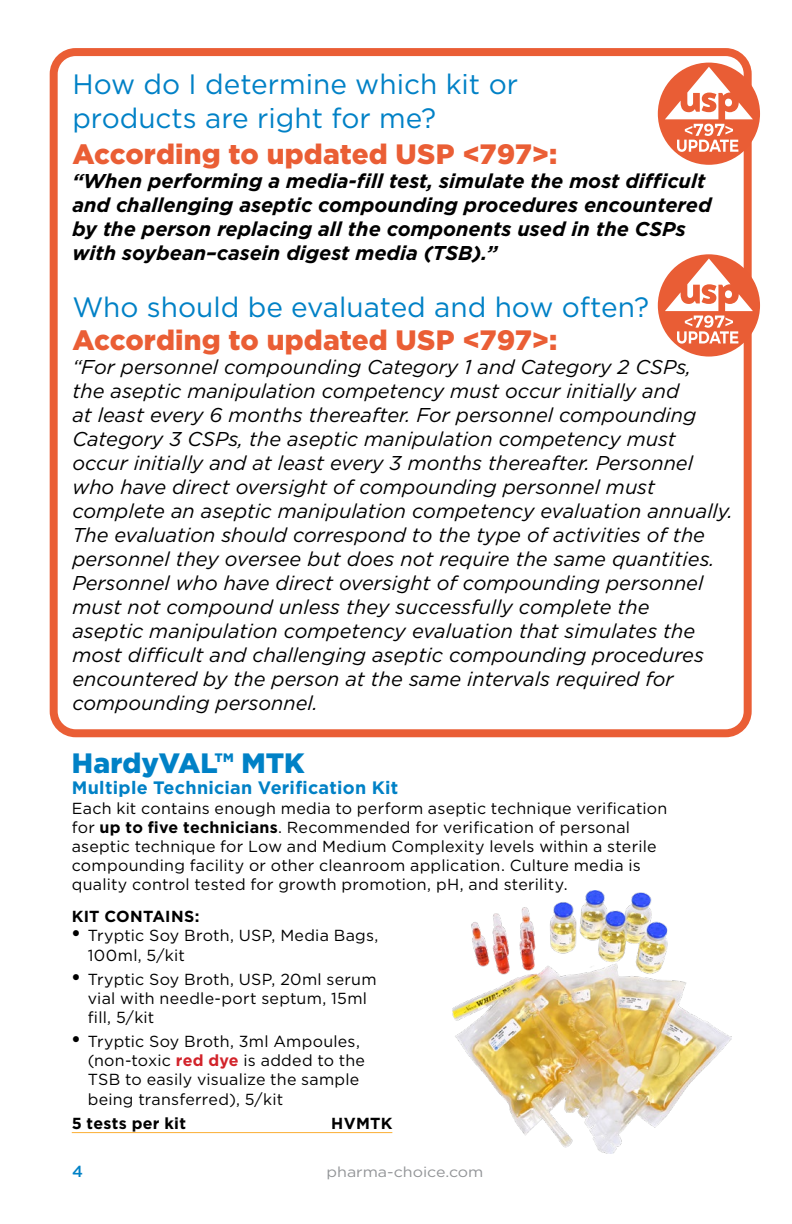
<style>
.page{position:relative;width:792px;height:1224px;background:#fff}
.page>*{position:absolute;margin:0;border:0;box-sizing:border-box;transform-origin:0 0}
.t1{font:28px/33.6px "Gotham";color:#0081c6}
.t2{font:900 28px "Gotham";letter-spacing:.005em;color:#ea5e35}
.t3{font:900 28px "Gotham";letter-spacing:-.005em;color:#0081c6}
.t4{font:italic 20px/24px "Gotham";color:#000}
.t5{font:italic 700 20px/24px "Gotham";color:#000}
.t6{font:700 18px "Gotham";letter-spacing:.015em;color:#0081c6}
.t7{font:16px/19.2px "Gotham";letter-spacing:.015em;color:#000}
.t8{font:700 16px "Gotham";letter-spacing:.015em;color:#000}
.t9{font:500 16px "Gotham";color:#0081c6}
.t10{font:14.4px "Gotham";color:#939598;scale:1.11 1}
.s1{font-weight:700}
.s2{font-family:"Times New Roman";font-size:24px}
.s3{font-weight:700;color:#d2232a}
</style>
<div class="page">
<div style="left:50px;top:48px;width:702px;height:689px;border:8px solid #ea5e35;border-radius:22px"></div>
<hr style="left:72px;top:1132px;width:320px;height:1px;background:#fbaf34">
<img style="left:453px;top:890px;width:279px;height:264px">
<div style="left:658px;top:63px;width:102px;height:102px;background:#e95d35;border-radius:50%"></div>
<svg style="left:665px;top:67px;width:88px;height:85px"></svg>
<div style="left:658px;top:254px;width:102px;height:103px;background:#e95d35;border-radius:50%"></div>
<svg style="left:665px;top:259px;width:88px;height:85px"></svg>
<h1 class="t1" style="left:72px;top:67px;width:447px">How do I determine which kit or products are right for me?</h1>
<h1 class="t2" style="left:72px;top:135px;width:487px">According to updated USP &lt;797&gt;:</h1>
<p class="t5" style="left:72px;top:169px;width:641px">“When performing a media-fill test, simulate the most difficult and challenging aseptic compounding procedures encountered by the person replacing all the components used in the CSPs with soybean–casein digest media (TSB).”</p>
<h1 class="t1" style="left:72px;top:289px;width:578px">Who should be evaluated and how often?</h1>
<h1 class="t2" style="left:72px;top:321px;width:487px">According to updated USP &lt;797&gt;:</h1>
<p class="t4" style="left:72px;top:355px;width:662px">“For personnel compounding Category 1 and Category 2 CSPs,<br>the aseptic manipulation competency must occur initially and<br>at least every 6 months thereafter. For personnel compounding Category 3 CSPs, the aseptic manipulation competency must occur initially and at least every 3 months thereafter. Personnel who have direct oversight of compounding personnel must complete an aseptic manipulation competency evaluation annually.<br>The evaluation should correspond to the type of activities of the personnel they oversee but does not require the same quantities.<br>Personnel who have direct oversight of compounding personnel must not compound unless they successfully complete the<br>aseptic manipulation competency evaluation that simulates the most difficult and challenging aseptic compounding procedures encountered by the person at the same intervals required for compounding personnel.</p>
<h1 class="t3" style="left:72px;top:744px;width:234px">HardyVAL™ MTK</h1>
<p class="t6" style="left:72px;top:776px;width:328px">Multiple Technician Verification Kit</p>
<p class="t7" style="left:72px;top:798px;width:597px">Each kit contains enough media to perform aseptic technique verification for <span class="s1">up to five technicians</span>. Recommended for verification of personal aseptic technique for Low and Medium Complexity levels within a sterile compounding facility or other cleanroom application. Culture media is quality control tested for growth promotion, pH, and sterility.</p>
<p class="t8" style="left:72px;top:906px;width:129px">KIT CONTAINS:</p>
<p class="t7" style="left:88px;top:926px;width:292px;text-indent:-16px"><span class="s2">•</span> Tryptic Soy Broth, USP, Media Bags,<br>100ml, 5/kit</p>
<p class="t7" style="left:88px;top:969px;width:290px;text-indent:-16px"><span class="s2">•</span> Tryptic Soy Broth, USP, 20ml serum vial with needle-port septum, 15ml fill, 5/kit</p>
<p class="t7" style="left:88px;top:1031px;width:279px;text-indent:-16px"><span class="s2">•</span> Tryptic Soy Broth, 3ml Ampoules, (non-toxic <span class="s3">red dye</span> is added to the<br>TSB to easily visualize the sample being transferred), 5/kit</p>
<p class="t8" style="left:72px;top:1112px;width:116px">5 tests per kit</p>
<p class="t8" style="left:331px;top:1112px;width:63px">HVMTK</p>
<p class="t9" style="left:72px;top:1161px;width:12px">4</p>
<p class="t10" style="left:327px;top:1163px;width:143px">pharma-choice.com</p>
</div>
